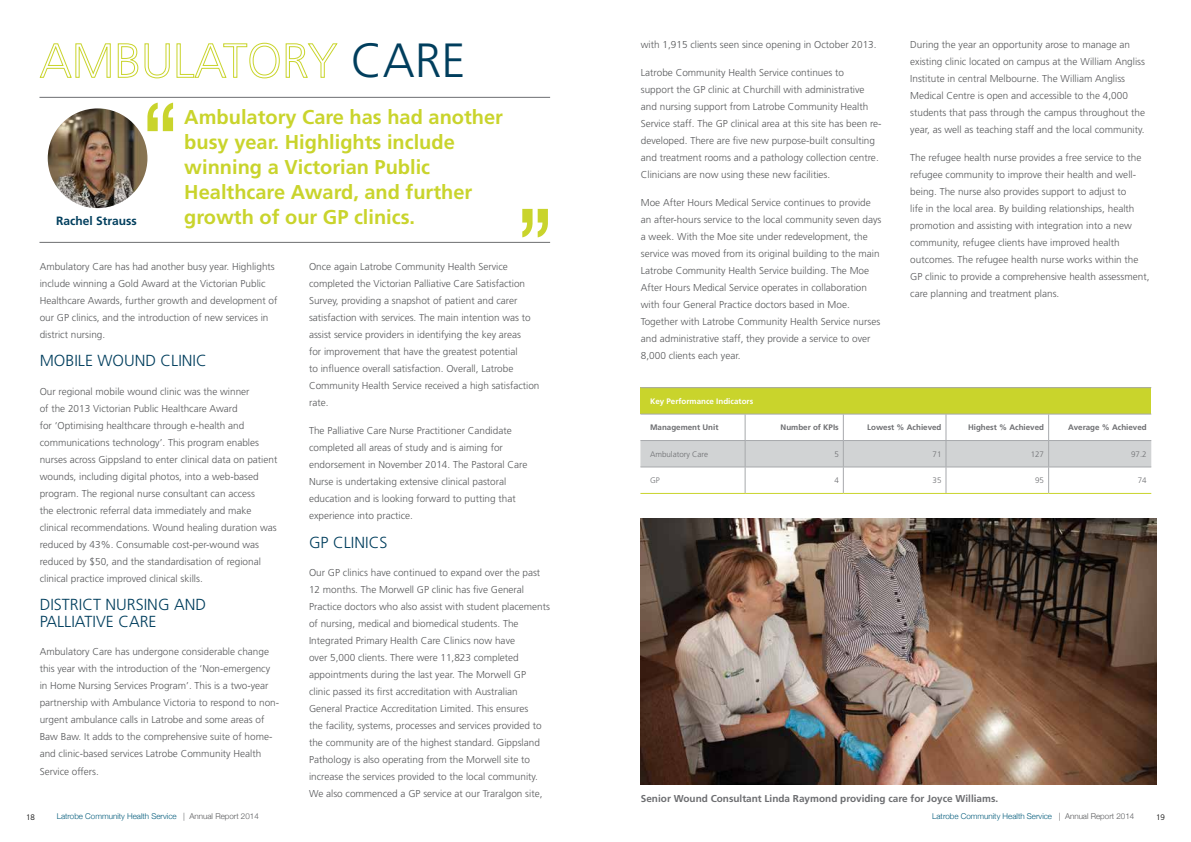
<style>
.page{position:relative;width:1191px;height:842px;background:#fff}
.page>*{position:absolute;margin:0;border:0;box-sizing:border-box;transform-origin:0 0}
.t1{font:300 48px "Frutiger";color:#003e5d}
.t2{font:700 20px/25px "Frutiger";color:#c9d42c}
.t3{font:300 16px/17px "Frutiger";color:#003e5d}
.t4{font:700 12px "Frutiger";color:#003e5d}
.t5{font:300 10px/17px "Frutiger";color:#58595b}
.t6{font:700 10px "Frutiger";color:#6d6e71}
.t7{font:300 8px "Helvetica Neue";color:#005a7a}
.t8{font:700 8px "Frutiger";color:#6d6e71}
.t9{font:300 8px "Frutiger";color:#6d6e71}
.t10{font:700 8px "Frutiger";color:#fff}
.t11{font:300 8px "Frutiger";color:#000}
.t12{font:300 8px "Frutiger";color:#6d6e71}
.s1{color:#58595b}
</style>
<div class="page">
<img style="left:641px;top:518px;width:515px;height:266px">
<svg style="left:39px;top:43px;width:72px;height:35px"></svg>
<svg style="left:117px;top:43px;width:53px;height:36px"></svg>
<svg style="left:176px;top:42px;width:103px;height:37px"></svg>
<svg style="left:285px;top:43px;width:53px;height:35px"></svg>
<div style="left:640px;top:388px;width:511px;height:26px;background:#c9d42c"></div>
<svg style="left:640px;top:414px;width:511px;height:79px"></svg>
<hr style="left:640px;top:387px;width:105px;height:1px;background:#a7a9ac">
<hr style="left:745px;top:387px;width:98px;height:1px;background:#a7a9ac">
<hr style="left:843px;top:387px;width:103px;height:1px;background:#a7a9ac">
<hr style="left:946px;top:387px;width:102px;height:1px;background:#a7a9ac">
<hr style="left:1048px;top:387px;width:103px;height:1px;background:#a7a9ac">
<hr style="left:640px;top:493px;width:105px;height:1px;background:#c9d42c">
<hr style="left:745px;top:493px;width:98px;height:1px;background:#c9d42c">
<hr style="left:843px;top:493px;width:103px;height:1px;background:#c9d42c">
<hr style="left:946px;top:493px;width:102px;height:1px;background:#c9d42c">
<hr style="left:1048px;top:493px;width:103px;height:1px;background:#c9d42c">
<svg style="left:147px;top:103px;width:26px;height:28px"></svg>
<hr style="left:39px;top:97px;width:511px;height:1px;background:#6d6e71">
<hr style="left:39px;top:242px;width:511px;height:1px;background:#6d6e71">
<svg style="left:522px;top:209px;width:26px;height:28px"></svg>
<img style="left:48px;top:108px;width:99px;height:100px;border-radius:50px">
<p class="t4" style="left:56px;top:214px;width:82px">Rachel Strauss</p>
<h1 class="t1" style="left:351px;top:34px;width:116px">CARE</h1>
<h2 class="t2" style="left:184px;top:105px;width:320px">Ambulatory Care has had another busy year. Highlights include winning a Victorian Public<br>Healthcare Award, and further growth of our GP clinics.</h2>
<p class="t5" style="left:40px;top:258px;width:239px">Ambulatory Care has had another busy year. Highlights include winning a Gold Award at the Victorian Public Healthcare Awards, further growth and development of our GP clinics, and the introduction of new services in district nursing.</p>
<h3 class="t3" style="left:40px;top:352px;width:169px">MOBILE WOUND CLINIC</h3>
<p class="t5" style="left:40px;top:383px;width:239px">Our regional mobile wound clinic was the winner<br>of the 2013 Victorian Public Healthcare Award<br>for ‘Optimising healthcare through e-health and communications technology’. This program enables nurses across Gippsland to enter clinical data on patient wounds, including digital photos, into a web-based program. The regional nurse consultant can access<br>the electronic referral data immediately and make clinical recommendations. Wound healing duration was reduced by 43%. Consumable cost-per-wound was reduced by $50, and the standardisation of regional clinical practice improved clinical skills.</p>
<h3 class="t3" style="left:40px;top:596px;width:168px">DISTRICT NURSING AND<br>PALLIATIVE CARE</h3>
<p class="t5" style="left:40px;top:643px;width:241px">Ambulatory Care has undergone considerable change this year with the introduction of the ‘Non-emergency in Home Nursing Services Program’. This is a two-year partnership with Ambulance Victoria to respond to non&shy;urgent ambulance calls in Latrobe and some areas of Baw Baw. It adds to the comprehensive suite of home&shy;and clinic-based services Latrobe Community Health Service offers.</p>
<p class="t5" style="left:309px;top:258px;width:232px">Once again Latrobe Community Health Service completed the Victorian Palliative Care Satisfaction Survey, providing a snapshot of patient and carer satisfaction with services. The main intention was to assist service providers in identifying the key areas<br>for improvement that have the greatest potential<br>to influence overall satisfaction. Overall, Latrobe Community Health Service received a high satisfaction rate.</p>
<p class="t5" style="left:309px;top:422px;width:220px">The Palliative Care Nurse Practitioner Candidate completed all areas of study and is aiming for endorsement in November 2014. The Pastoral Care Nurse is undertaking extensive clinical pastoral education and is looking forward to putting that experience into practice.</p>
<h3 class="t3" style="left:309px;top:534px;width:80px">GP CLINICS</h3>
<p class="t5" style="left:309px;top:564px;width:242px">Our GP clinics have continued to expand over the past 12 months. The Morwell GP clinic has five General Practice doctors who also assist with student placements of nursing, medical and biomedical students. The Integrated Primary Health Care Clinics now have<br>over 5,000 clients. There were 11,823 completed appointments during the last year. The Morwell GP<br>clinic passed its first accreditation with Australian General Practice Accreditation Limited. This ensures<br>the facility, systems, processes and services provided to the community are of the highest standard. Gippsland Pathology is also operating from the Morwell site to increase the services provided to the local community.<br>We also commenced a GP service at our Traralgon site,</p>
<p class="t5" style="left:641px;top:36px;width:237px">with 1,915 clients seen since opening in October 2013.</p>
<p class="t5" style="left:641px;top:64px;width:242px">Latrobe Community Health Service continues to<br>support the GP clinic at Churchill with administrative and nursing support from Latrobe Community Health Service staff. The GP clinical area at this site has been re&shy;developed. There are five new purpose-built consulting and treatment rooms and a pathology collection centre.<br>Clinicians are now using these new facilities.</p>
<p class="t5" style="left:641px;top:194px;width:242px">Moe After Hours Medical Service continues to provide an after-hours service to the local community seven days a week. With the Moe site under redevelopment, the service was moved from its original building to the main Latrobe Community Health Service building. The Moe After Hours Medical Service operates in collaboration with four General Practice doctors based in Moe.<br>Together with Latrobe Community Health Service nurses and administrative staff, they provide a service to over 8,000 clients each year.</p>
<p class="t5" style="left:910px;top:36px;width:236px">During the year an opportunity arose to manage an existing clinic located on campus at the William Angliss Institute in central Melbourne. The William Angliss Medical Centre is open and accessible to the 4,000 students that pass through the campus throughout the year, as well as teaching staff and the local community.</p>
<p class="t5" style="left:910px;top:149px;width:241px">The refugee health nurse provides a free service to the refugee community to improve their health and well&shy;being. The nurse also provides support to adjust to<br>life in the local area. By building relationships, health promotion and assisting with integration into a new community, refugee clients have improved health outcomes. The refugee health nurse works within the GP clinic to provide a comprehensive health assessment, care planning and treatment plans.</p>
<p class="t10" style="left:650px;top:396px;width:105px">Key Performance Indicators</p>
<p class="t8" style="left:650px;top:423px;width:70px">Management Unit</p>
<p class="t8" style="left:780px;top:423px;width:60px">Number of KPIs</p>
<p class="t8" style="left:867px;top:423px;width:76px">Lowest % Achieved</p>
<p class="t8" style="left:968px;top:423px;width:78px">Highest % Achieved</p>
<p class="t8" style="left:1068px;top:423px;width:80px">Average % Achieved</p>
<p class="t9" style="left:650px;top:450px;width:60px">Ambulatory Care</p>
<p class="t12" style="left:834px;top:450px;width:6px">5</p>
<p class="t9" style="left:932px;top:450px;width:10px">71</p>
<p class="t9" style="left:1030px;top:450px;width:15px">127</p>
<p class="t9" style="left:1131px;top:450px;width:17px">97.2</p>
<p class="t9" style="left:650px;top:476px;width:11px">GP</p>
<p class="t12" style="left:834px;top:476px;width:6px">4</p>
<p class="t9" style="left:932px;top:476px;width:10px">35</p>
<p class="t9" style="left:1035px;top:476px;width:10px">95</p>
<p class="t9" style="left:1137px;top:476px;width:10px">74</p>
<p class="t6" style="left:641px;top:793px;width:359px">Senior Wound Consultant Linda Raymond providing care for Joyce Williams.</p>
<p class="t11" style="left:26px;top:812px;width:10px">18</p>
<p class="t7" style="left:57px;top:810px;width:203px">Latrobe Community Health Service <span class="s1">| Annual Report 2014</span></p>
<p class="t7" style="left:932px;top:810px;width:203px">Latrobe Community Health Service <span class="s1">| Annual Report 2014</span></p>
<p class="t11" style="left:1156px;top:812px;width:10px">19</p>
</div>
